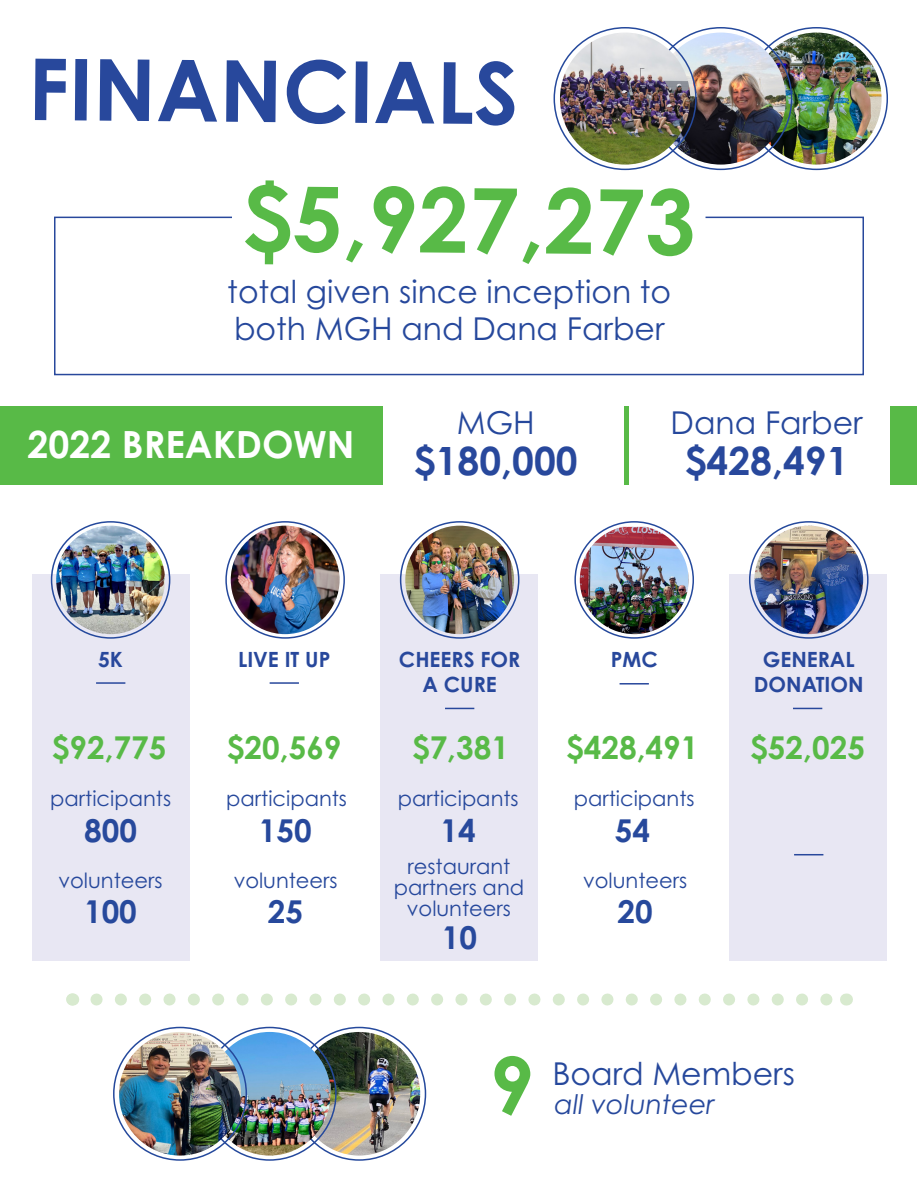
<style>
.page{position:relative;width:918px;height:1188px;background:#fff}
.page>*{position:absolute;margin:0;border:0;box-sizing:border-box;transform-origin:0 0}
.t1{font:700 90px "Century Gothic Pro";color:#58ba47}
.t2{font:700 85.5px "Century Gothic Pro";letter-spacing:-.01em;color:#28489c}
.t3{font:700 79.5px "Century Gothic Pro";color:#58ba47}
.t4{font:700 39px "Century Gothic Pro";color:#28489c}
.t5{font:700 37.5px "Century Gothic Pro";color:#fff}
.t6{font:31.5px/37.8px "Century Gothic Pro";color:#26489c}
.t7{font:700 31.5px "Century Gothic Pro";color:#58ba47}
.t8{font:700 31.5px "Century Gothic Pro";color:#27499c}
.t9{font:italic 27px "Century Gothic Pro";color:#26489c}
.t10{font:21px/21px "Century Gothic Pro";color:#26489c;text-align:center}
.t11{font:700 21px/25.2px "Century Gothic Pro";color:#28489c;text-align:center}
</style>
<div class="page">
<svg style="left:96px;top:994px;width:737px;height:12px"></svg>
<svg style="left:66px;top:993px;width:12px;height:13px"></svg>
<svg style="left:846px;top:994px;width:1px;height:12px"></svg>
<div style="left:729px;top:574px;width:158px;height:387px;background:#e8e7f3"></div>
<div style="left:380px;top:574px;width:158px;height:387px;background:#e8e7f3"></div>
<div style="left:54px;top:217px;width:810px;height:158px;border:2px solid #28489c"></div>
<img style="left:786px;top:33px;width:96px;height:132px">
<img style="left:690px;top:33px;width:96px;height:132px">
<img style="left:560px;top:33px;width:130px;height:132px">
<svg style="left:232px;top:216px;width:474px;height:4px"></svg>
<img style="left:331px;top:1032px;width:89px;height:124px">
<img style="left:241px;top:1032px;width:90px;height:124px">
<img style="left:119px;top:1032px;width:122px;height:124px">
<div style="left:32px;top:574px;width:158px;height:387px;background:#e8e7f3"></div>
<img style="left:56px;top:526px;width:109px;height:108px;border-radius:54px">
<div style="left:51px;top:521px;width:119px;height:118px;border:2px solid #25499c;border-radius:50%"></div>
<img style="left:231px;top:526px;width:109px;height:108px;border-radius:54px">
<div style="left:225px;top:521px;width:120px;height:118px;border:2px solid #25499c;border-radius:50%"></div>
<img style="left:405px;top:526px;width:109px;height:108px;border-radius:54px">
<div style="left:400px;top:521px;width:119px;height:118px;border:2px solid #25499c;border-radius:50%"></div>
<img style="left:580px;top:527px;width:109px;height:107px">
<div style="left:574px;top:521px;width:120px;height:118px;border:2px solid #25499c;border-radius:50%"></div>
<img style="left:754px;top:526px;width:109px;height:108px;border-radius:54px">
<div style="left:749px;top:521px;width:120px;height:118px;border:2px solid #25499c;border-radius:50%"></div>
<hr style="left:96px;top:682px;width:29px;height:2px;background:#28489c">
<hr style="left:270px;top:682px;width:29px;height:2px;background:#28489c">
<svg style="left:445px;top:708px;width:29px;height:1px"></svg>
<hr style="left:620px;top:683px;width:29px;height:2px;background:#28489c">
<svg style="left:793px;top:708px;width:29px;height:1px"></svg>
<div style="left:0;top:406px;width:383px;height:79px;background:#58ba47"></div>
<div style="left:890px;top:406px;width:27px;height:79px;background:#58ba47"></div>
<hr style="left:624px;top:406px;width:4px;height:79px;background:#58ba47">
<svg style="left:794px;top:854px;width:29px;height:1px"></svg>
<h2 class="t2" style="left:28px;top:38px;width:493px">FINANCIALS</h2>
<h1 class="t1" style="left:243px;top:160px;width:455px;rotate:1deg">$5,927,273</h1>
<h3 class="t6" style="left:227px;top:272px;width:445px">total given since inception to both MGH and Dana Farber</h3>
<h3 class="t5" style="left:27px;top:421px;width:329px">2022 BREAKDOWN</h3>
<h3 class="t6" style="left:457px;top:404px;width:79px">MGH</h3>
<h3 class="t4" style="left:414px;top:437px;width:165px">$180,000</h3>
<h3 class="t6" style="left:671px;top:404px;width:194px">Dana Farber</h3>
<h3 class="t4" style="left:685px;top:437px;width:165px">$428,491</h3>
<p class="t11" style="left:98px;top:647px;width:26px">5K</p>
<p class="t11" style="left:238px;top:647px;width:94px">LIVE IT UP</p>
<p class="t11" style="left:399px;top:647px;width:123px">CHEERS FOR<br>A CURE</p>
<p class="t11" style="left:611px;top:647px;width:49px">PMC</p>
<p class="t11" style="left:754px;top:647px;width:111px">GENERAL<br>DONATION</p>
<h3 class="t7" style="left:52px;top:728px;width:116px">$92,775</h3>
<h3 class="t7" style="left:227px;top:728px;width:116px">$20,569</h3>
<h3 class="t7" style="left:412px;top:728px;width:99px">$7,381</h3>
<h3 class="t7" style="left:566px;top:728px;width:134px">$428,491</h3>
<h3 class="t7" style="left:750px;top:728px;width:116px">$52,025</h3>
<p class="t10" style="left:50px;top:788px;width:122px">participants</p>
<p class="t10" style="left:226px;top:788px;width:122px">participants</p>
<p class="t10" style="left:398px;top:788px;width:122px">participants</p>
<p class="t10" style="left:574px;top:788px;width:122px">participants</p>
<h3 class="t8" style="left:84px;top:811px;width:54px">800</h3>
<h3 class="t8" style="left:259px;top:811px;width:54px">150</h3>
<h3 class="t8" style="left:441px;top:811px;width:37px">14</h3>
<h3 class="t8" style="left:615px;top:811px;width:37px">54</h3>
<p class="t10" style="left:59px;top:870px;width:106px">volunteers</p>
<h3 class="t8" style="left:84px;top:892px;width:54px">100</h3>
<p class="t10" style="left:234px;top:870px;width:106px">volunteers</p>
<h3 class="t8" style="left:268px;top:892px;width:37px">25</h3>
<p class="t10" style="left:394px;top:856px;width:132px">restaurant partners and volunteers</p>
<h3 class="t8" style="left:442px;top:918px;width:37px">10</h3>
<p class="t10" style="left:583px;top:870px;width:106px">volunteers</p>
<h3 class="t8" style="left:618px;top:892px;width:37px">20</h3>
<h3 class="t3" style="left:490px;top:1036px;width:46px">9</h3>
<h3 class="t6" style="left:553px;top:1054px;width:244px">Board Members</h3>
<p class="t9" style="left:555px;top:1088px;width:162px">all volunteer</p>
</div>
